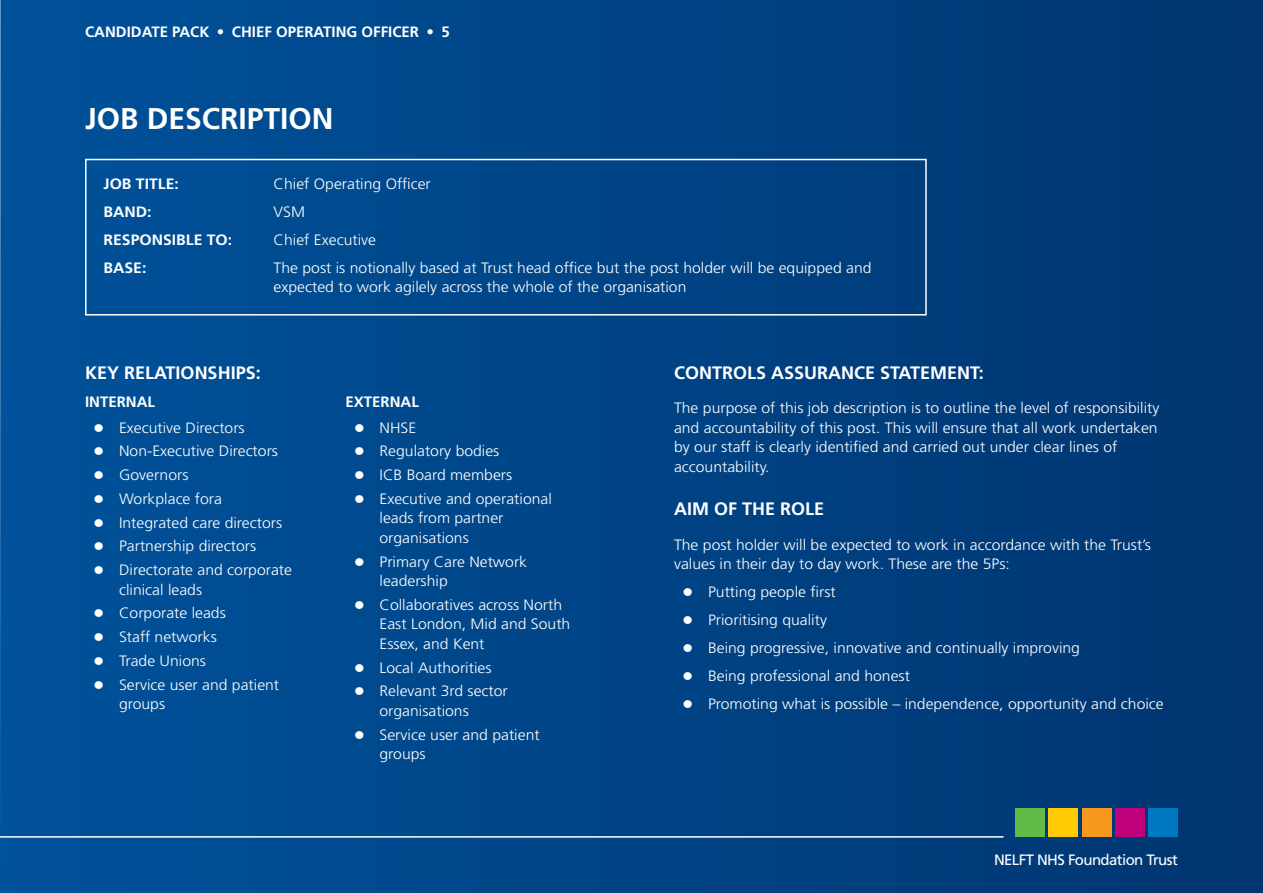
<style>
.page{position:relative;width:1263px;height:893px;background:#fff}
.page>*{position:absolute;margin:0;border:0;box-sizing:border-box;transform-origin:0 0}
.t1{font:700 30px "Frutiger LT Std";color:#fff}
.t2{font:700 18px "Frutiger LT Std";color:#fff}
.t3{font:300 15px/19.5px "Frutiger LT Std";color:#fff;scale:1.05 1}
.t4{font:700 15px "Frutiger LT Std";color:#fff}
.t5{font:700 15px "Frutiger LT Std";color:#fff;scale:1.05 1}
.t6{font:15px "Frutiger LT Std";letter-spacing:-.04em;color:#fff}
</style>
<div class="page">
<div style="left:0;top:0;width:1263px;height:893px;background:linear-gradient(to right,#00529b,#003570)"></div>
<div style="left:1015px;top:808px;width:30px;height:29px;background:#62bb46"></div>
<div style="left:1049px;top:808px;width:29px;height:29px;background:#ffcb05"></div>
<div style="left:1082px;top:808px;width:29px;height:29px;background:#f8991d"></div>
<div style="left:1115px;top:808px;width:30px;height:29px;background:#be007a"></div>
<div style="left:1148px;top:808px;width:30px;height:29px;background:#0079c1"></div>
<hr style="left:0;top:836px;width:1003px;height:2px;background:#fff">
<div style="left:85px;top:159px;width:842px;height:157px;border:2px solid #fff"></div>
<p class="t4" style="left:85px;top:23px;width:366px">CANDIDATE PACK • CHIEF OPERATING OFFICER • 5</p>
<h1 class="t1" style="left:85px;top:101px;width:250px">JOB DESCRIPTION</h1>
<p class="t5" style="left:104px;top:174px;width:73px">JOB TITLE:</p>
<p class="t3" style="left:274px;top:174px;width:151px">Chief Operating Officer</p>
<p class="t5" style="left:104px;top:203px;width:47px">BAND:</p>
<p class="t3" style="left:274px;top:202px;width:31px">VSM</p>
<p class="t5" style="left:104px;top:231px;width:124px">RESPONSIBLE TO:</p>
<p class="t3" style="left:274px;top:230px;width:99px">Chief Executive</p>
<p class="t5" style="left:104px;top:259px;width:42px">BASE:</p>
<p class="t3" style="left:274px;top:258px;width:571px">The post is notionally based at Trust head office but the post holder will be equipped and expected to work agilely across the whole of the organisation</p>
<p class="t2" style="left:85px;top:362px;width:177px">KEY RELATIONSHIPS:</p>
<p class="t4" style="left:85px;top:393px;width:72px">INTERNAL</p>
<p class="t3" style="left:94px;top:418px;width:146px">● Executive Directors</p>
<p class="t3" style="left:94px;top:442px;width:177px">● Non-Executive Directors</p>
<p class="t3" style="left:94px;top:465px;width:92px">● Governors</p>
<p class="t3" style="left:94px;top:489px;width:124px">● Workplace fora</p>
<p class="t3" style="left:94px;top:513px;width:181px">● Integrated care directors</p>
<p class="t3" style="left:94px;top:537px;width:156px">● Partnership directors</p>
<p class="t3" style="left:119px;top:560px;width:166px;text-indent:-26px">● Directorate and corporate clinical leads</p>
<p class="t3" style="left:94px;top:604px;width:127px">● Corporate leads</p>
<p class="t3" style="left:94px;top:627px;width:119px">● Staff networks</p>
<p class="t3" style="left:94px;top:651px;width:109px">● Trade Unions</p>
<p class="t3" style="left:119px;top:675px;width:154px;text-indent:-26px">● Service user and patient groups</p>
<p class="t4" style="left:345px;top:393px;width:75px">EXTERNAL</p>
<p class="t3" style="left:354px;top:418px;width:61px">● NHSE</p>
<p class="t3" style="left:354px;top:442px;width:140px">● Regulatory bodies</p>
<p class="t3" style="left:354px;top:465px;width:152px">● ICB Board members</p>
<p class="t3" style="left:379px;top:489px;width:166px;text-indent:-26px">● Executive and operational leads from partner organisations</p>
<p class="t3" style="left:379px;top:552px;width:142px;text-indent:-26px">● Primary Care Network leadership</p>
<p class="t3" style="left:379px;top:595px;width:183px;text-indent:-26px">● Collaboratives across North<br>East London, Mid and South<br>Essex, and Kent</p>
<p class="t3" style="left:354px;top:658px;width:132px">● Local Authorities</p>
<p class="t3" style="left:379px;top:682px;width:124px;text-indent:-26px">● Relevant 3rd sector organisations</p>
<p class="t3" style="left:379px;top:725px;width:154px;text-indent:-26px">● Service user and patient groups</p>
<p class="t2" style="left:674px;top:362px;width:311px">CONTROLS ASSURANCE STATEMENT:</p>
<p class="t3" style="left:674px;top:398px;width:464px">The purpose of this job description is to outline the level of responsibility and accountability of this post. This will ensure that all work undertaken by our staff is clearly identified and carried out under clear lines of accountability.</p>
<p class="t2" style="left:674px;top:498px;width:152px">AIM OF THE ROLE</p>
<p class="t3" style="left:674px;top:535px;width:456px">The post holder will be expected to work in accordance with the Trust’s values in their day to day work. These are the 5Ps:</p>
<p class="t3" style="left:682px;top:582px;width:147px">● Putting people first</p>
<p class="t3" style="left:682px;top:610px;width:139px">● Prioritising quality</p>
<p class="t3" style="left:682px;top:638px;width:380px">● Being progressive, innovative and continually improving</p>
<p class="t3" style="left:682px;top:666px;width:218px">● Being professional and honest</p>
<p class="t3" style="left:682px;top:694px;width:460px">● Promoting what is possible – independence, opportunity and choice</p>
<p class="t6" style="left:994px;top:851px;width:185px">NELFT NHS Foundation Trust</p>
</div>
